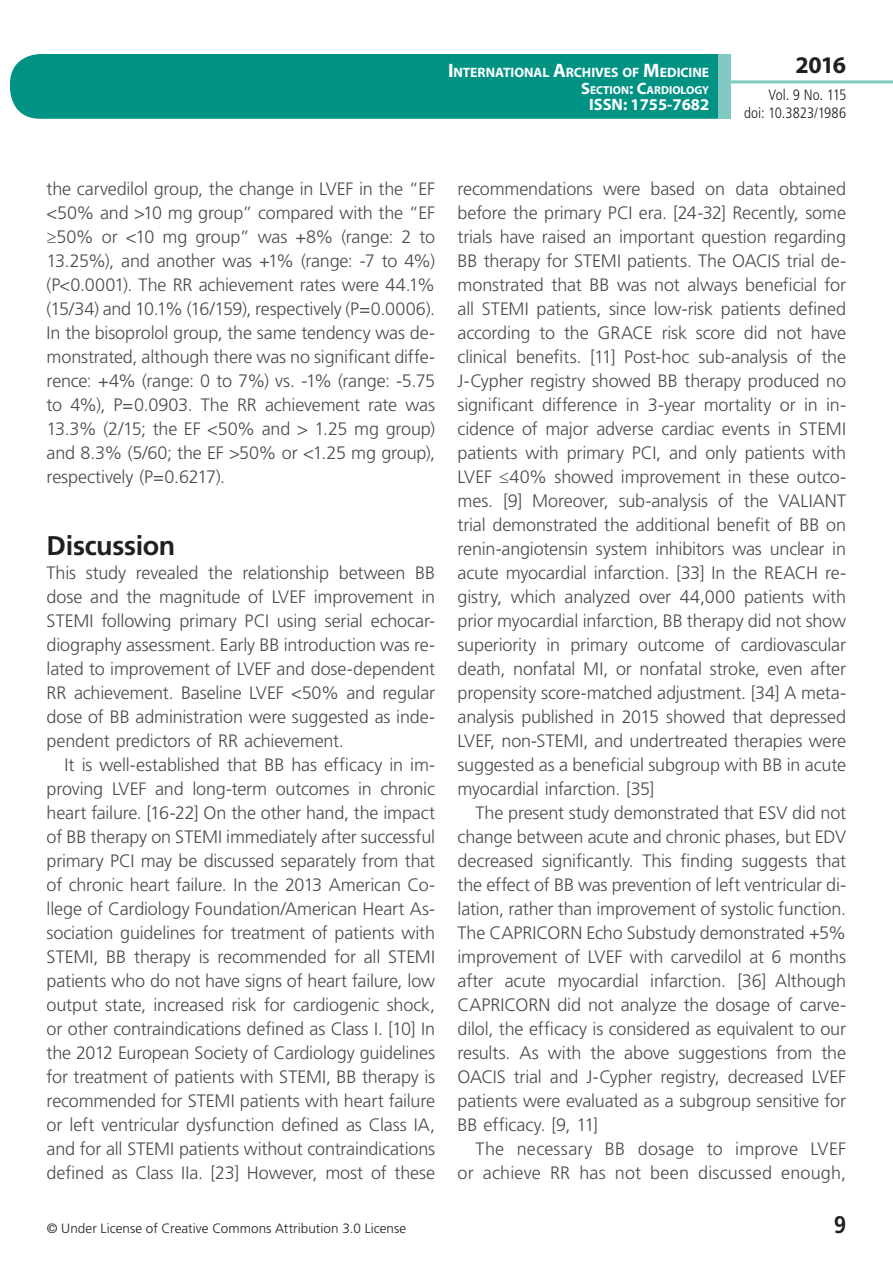
<style>
.page{position:relative;width:893px;height:1263px;background:#fff}
.page>*{position:absolute;margin:0;border:0;box-sizing:border-box;transform-origin:0 0}
.t1{font:700 27px "Frutiger LT Std";letter-spacing:-.015em;color:#231f20}
.t2{font:700 24px "Myriad Pro";color:#231f20}
.t3{font:700 condensed 24px "Frutiger LT Std";color:#231f20}
.t4{font:300 18px/24px "Frutiger LT Std";letter-spacing:-.01em;color:#4b4c4d;text-align:justify}
.t5{font:300 18px/24px "Frutiger LT Std";letter-spacing:.01em;color:#4b4c4d;text-align:right}
.t6{font:700 16.5px "Myriad Pro";color:#fff}
.t7{font:300 condensed 15px/18px "Frutiger LT Std";color:#231f20;text-align:right}
.t8{font:700 13.65px "Myriad Pro";letter-spacing:-.005em;color:#fff}
.t9{font:300 13.5px "Frutiger LT Std";letter-spacing:.005em;color:#231f20}
.t10{font:700 11.55px "Myriad Pro";color:#fff}
.s1{font-size:19.5px}
.s2{font-size:16.5px}
</style>
<div class="page">
<div style="left:10px;top:54px;width:775px;height:65px;background:#009384;border-radius:30px"></div>
<div style="left:732px;top:0;width:161px;height:157px;background:#fff"></div>
<hr style="left:730px;top:80px;width:163px;height:3px;background:#80c9c2">
<div style="left:718px;top:54px;width:13px;height:65px;background:#80c9c2"></div>
<p class="t8" style="left:448px;top:64px;width:263px"><span class="s1">I</span>NTERNATIONAL <span class="s1">A</span>RCHIVES OF <span class="s1">M</span>EDICINE</p>
<p class="t10" style="left:581px;top:82px;width:130px"><span class="s2">S</span>ECTION<span class="s2">: C</span>ARDIOLOGY</p>
<p class="t6" style="left:589px;top:94px;width:122px">ISSN: 1755-7682</p>
<h2 class="t2" style="left:795px;top:49px;width:52px">2016</h2>
<p class="t7" style="left:744px;top:86px;width:103px">Vol. 9 No. 115 doi: 10.3823/1986</p>
<p class="t4" style="left:47px;top:177px;width:390px">the carvedilol group, the change in LVEF in the “EF &lt;50% and &gt;10 mg group” compared with the “EF ≥50% or &lt;10 mg group” was +8% (range: 2 to 13.25%), and another was +1% (range: -7 to 4%) (P&lt;0.0001). The RR achievement rates were 44.1% (15/34) and 10.1% (16/159), respectively (P=0.0006).<br>In the bisoprolol group, the same tendency was de&shy;monstrated, although there was no significant diffe&shy;rence: +4% (range: 0 to 7%) vs. -1% (range: -5.75 to 4%), P=0.0903. The RR achievement rate was 13.3% (2/15; the EF &lt;50% and &gt; 1.25 mg group) and 8.3% (5/60; the EF &gt;50% or &lt;1.25 mg group), respectively (P=0.6217).</p>
<h1 class="t1" style="left:47px;top:530px;width:130px">Discussion</h1>
<p class="t4" style="left:47px;top:561px;width:390px">This study revealed the relationship between BB dose and the magnitude of LVEF improvement in STEMI following primary PCI using serial echocar&shy;diography assessment. Early BB introduction was re&shy;lated to improvement of LVEF and dose-dependent RR achievement. Baseline LVEF &lt;50% and regular dose of BB administration were suggested as inde&shy;pendent predictors of RR achievement.</p>
<p class="t4" style="left:47px;top:753px;width:390px;text-indent:18px">It is well-established that BB has efficacy in im&shy;proving LVEF and long-term outcomes in chronic heart failure. [16-22] On the other hand, the impact of BB therapy on STEMI immediately after successful primary PCI may be discussed separately from that of chronic heart failure. In the 2013 American Co&shy;llege of Cardiology Foundation/American Heart As&shy;sociation guidelines for treatment of patients with STEMI, BB therapy is recommended for all STEMI patients who do not have signs of heart failure, low output state, increased risk for cardiogenic shock, or other contraindications defined as Class I. [10] In the 2012 European Society of Cardiology guidelines for treatment of patients with STEMI, BB therapy is recommended for STEMI patients with heart failure or left ventricular dysfunction defined as Class IA, and for all STEMI patients without contraindications defined as Class IIa. [23] However, most of these</p>
<p class="t4" style="left:458px;top:177px;width:390px">recommendations were based on data obtained before the primary PCI era. [24-32] Recently, some trials have raised an important question regarding BB therapy for STEMI patients. The OACIS trial de&shy;monstrated that BB was not always beneficial for all STEMI patients, since low-risk patients defined according to the GRACE risk score did not have clinical benefits. [11] Post-hoc sub-analysis of the J-Cypher registry showed BB therapy produced no significant difference in 3-year mortality or in in&shy;cidence of major adverse cardiac events in STEMI patients with primary PCI, and only patients with LVEF ≤40% showed improvement in these outco&shy;mes. [9] Moreover, sub-analysis of the VALIANT trial demonstrated the additional benefit of BB on renin-angiotensin system inhibitors was unclear in acute myocardial infarction. [33] In the REACH re&shy;gistry, which analyzed over 44,000 patients with prior myocardial infarction, BB therapy did not show superiority in primary outcome of cardiovascular death, nonfatal MI, or nonfatal stroke, even after propensity score-matched adjustment. [34] A meta&shy;analysis published in 2015 showed that depressed LVEF, non-STEMI, and undertreated therapies were suggested as a beneficial subgroup with BB in acute myocardial infarction. [35]</p>
<p class="t4" style="left:458px;top:801px;width:390px;text-indent:18px">The present study demonstrated that ESV did not change between acute and chronic phases, but EDV decreased significantly. This finding suggests that the effect of BB was prevention of left ventricular di&shy;lation, rather than improvement of systolic function.<br>The CAPRICORN Echo Substudy demonstrated +5% improvement of LVEF with carvedilol at 6 months after acute myocardial infarction. [36]　Although CAPRICORN did not analyze the dosage of carve&shy;dilol, the efficacy is considered as equivalent to our results. As with the above suggestions from the OACIS trial and J-Cypher registry, decreased LVEF patients were evaluated as a subgroup sensitive for BB efficacy. [9, 11]</p>
<p class="t5" style="left:458px;top:1136px;width:390px">The necessary BB dosage to improve LVEF or achieve RR has not been discussed enough,</p>
<p class="t9" style="left:47px;top:1220px;width:361px">© Under License of Creative Commons Attribution 3.0 License</p>
<h2 class="t3" style="left:834px;top:1210px;width:14px">9</h2>
</div>
